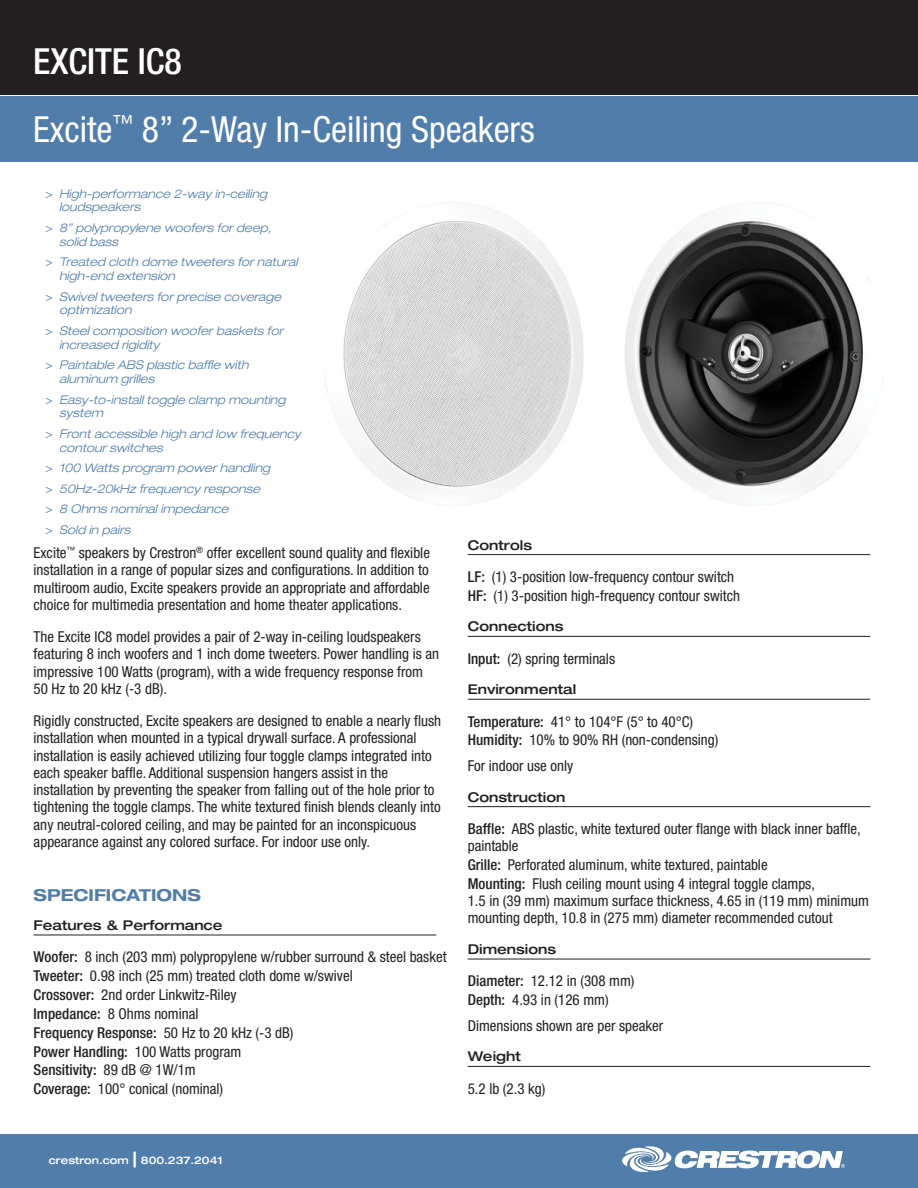
<style>
.page{position:relative;width:918px;height:1188px;background:#fff}
.page>*{position:absolute;margin:0;border:0;box-sizing:border-box;transform-origin:0 0}
.t1{font:condensed 36px "Helvetica Neue LT Std";color:#fff}
.t2{font:500 condensed 36px "Helvetica Neue LT Std";color:#fff}
.SPECIFICATIONS_title{font:700 expanded 16.5px "Helvetica Neue LT Std";color:#517daa}
.spec_description{font:condensed 15px/17.2px "Helvetica Neue LT Std";color:#231f20}
.spec_description-2{font:500 condensed 15px "Helvetica Neue LT Std";color:#231f20}
.spec_header{font:500 expanded 13.5px "Helvetica Neue LT Std";color:#231f20}
.key_features{font:italic 300 expanded 12px/13.8px "Helvetica Neue LT Std";color:#517daa}
.t3{font:500 expanded 10.5px "Helvetica Neue LT Std";color:#fff}
.s1{font-weight:400;font-style:normal;font-stretch:condensed}
.s2{font-weight:500}
.s3{font-weight:400}
.s4{font-size:21px}
</style>
<div class="page">
<div style="left:0;top:0;width:918px;height:94px;background:#231f20"></div>
<div style="left:0;top:96px;width:918px;height:65px;background:#517daa"></div>
<div style="left:0;top:1134px;width:918px;height:54px;background:#517daa"></div>
<svg style="left:622px;top:1146px;width:223px;height:26px"></svg>
<img style="left:325px;top:202px;width:538px;height:304px">
<hr style="left:34px;top:935px;width:402px;height:1px;background:#231f20">
<hr style="left:468px;top:554px;width:402px;height:1px;background:#231f20">
<hr style="left:468px;top:636px;width:402px;height:1px;background:#231f20">
<hr style="left:468px;top:699px;width:402px;height:1px;background:#231f20">
<hr style="left:468px;top:806px;width:402px;height:1px;background:#231f20">
<hr style="left:468px;top:959px;width:402px;height:1px;background:#231f20">
<hr style="left:468px;top:1066px;width:402px;height:1px;background:#231f20">
<p class="t2" style="left:33px;top:40px;width:150px">EXCITE IC8</p>
<p class="t1" style="left:33px;top:108px;width:503px">Excite<sup>™</sup> 8” 2-Way In-Ceiling Speakers</p>
<p class="key_features" style="left:59px;top:187px;width:210px;text-indent:-14px"><span class="s1">&gt;</span> High-performance 2-way in-ceiling loudspeakers</p>
<p class="key_features" style="left:59px;top:221px;width:214px;text-indent:-14px"><span class="s1">&gt;</span> 8” polypropylene woofers for deep, solid bass</p>
<p class="key_features" style="left:59px;top:255px;width:240px;text-indent:-14px"><span class="s1">&gt;</span> Treated cloth dome tweeters for natural high-end extension</p>
<p class="key_features" style="left:59px;top:290px;width:224px;text-indent:-14px"><span class="s1">&gt;</span> Swivel tweeters for precise coverage optimization</p>
<p class="key_features" style="left:59px;top:324px;width:226px;text-indent:-14px"><span class="s1">&gt;</span> Steel composition woofer baskets for increased rigidity</p>
<p class="key_features" style="left:59px;top:358px;width:191px;text-indent:-14px"><span class="s1">&gt;</span> Paintable ABS plastic baffle with aluminum grilles</p>
<p class="key_features" style="left:59px;top:393px;width:228px;text-indent:-14px"><span class="s1">&gt;</span> Easy-to-install toggle clamp mounting system</p>
<p class="key_features" style="left:59px;top:427px;width:243px;text-indent:-14px"><span class="s1">&gt;</span> Front accessible high and low frequency contour switches</p>
<p class="key_features" style="left:46px;top:461px;width:226px"><span class="s1">&gt;</span> 100 Watts program power handling</p>
<p class="key_features" style="left:46px;top:482px;width:216px"><span class="s1">&gt;</span> 50Hz-20kHz frequency response</p>
<p class="key_features" style="left:46px;top:503px;width:184px"><span class="s1">&gt;</span> 8 Ohms nominal impedance</p>
<p class="key_features" style="left:46px;top:523px;width:86px"><span class="s1">&gt;</span> Sold in pairs</p>
<p class="spec_description" style="left:34px;top:544px;width:398px;text-align:justify">Excite<sup>™</sup> speakers by Crestron<sup>®</sup> offer excellent sound quality and flexible installation in a range of popular sizes and configurations. In addition to multiroom audio, Excite speakers provide an appropriate and affordable choice for multimedia presentation and home theater applications.</p>
<p class="spec_description" style="left:34px;top:628px;width:407px">The Excite IC8 model provides a pair of 2-way in-ceiling loudspeakers featuring 8 inch woofers and 1 inch dome tweeters. Power handling is an impressive 100 Watts (program), with a wide frequency response from 50 Hz to 20 kHz (-3 dB).</p>
<p class="spec_description" style="left:34px;top:712px;width:409px">Rigidly constructed, Excite speakers are designed to enable a nearly flush installation when mounted in a typical drywall surface. A professional installation is easily achieved utilizing four toggle clamps integrated into each speaker baffle. Additional suspension hangers assist in the installation by preventing the speaker from falling out of the hole prior to tightening the toggle clamps. The white textured finish blends cleanly into any neutral-colored ceiling, and may be painted for an inconspicuous appearance against any colored surface. For indoor use only.</p>
<p class="SPECIFICATIONS_title" style="left:34px;top:885px;width:169px">SPECIFICATIONS</p>
<p class="spec_header" style="left:34px;top:917px;width:191px">Features &amp; Performance</p>
<p class="spec_description" style="left:34px;top:948px;width:415px"><span class="s2">Woofer:</span> 8 inch (203 mm) polypropylene w/rubber surround &amp; steel basket</p>
<p class="spec_description" style="left:34px;top:967px;width:321px"><span class="s2">Tweeter:</span> 0.98 inch (25 mm) treated cloth dome w/swivel</p>
<p class="spec_description" style="left:34px;top:986px;width:204px"><span class="s2">Crossover:</span> 2nd order Linkwitz-Riley</p>
<p class="spec_description" style="left:34px;top:1005px;width:166px"><span class="s2">Impedance:</span> 8 Ohms nominal</p>
<p class="spec_description-2" style="left:34px;top:1023px;width:261px">Frequency Response: <span class="s3">50 Hz to 20 kHz (-3 dB)</span></p>
<p class="spec_description" style="left:34px;top:1043px;width:209px"><span class="s2">Power Handling:</span> 100 Watts program</p>
<p class="spec_description-2" style="left:34px;top:1061px;width:164px">Sensitivity: <span class="s3">89 dB @ 1W/1m</span></p>
<p class="spec_description" style="left:34px;top:1080px;width:191px"><span class="s2">Coverage:</span> 100° conical (nominal)</p>
<p class="spec_header" style="left:468px;top:536px;width:66px">Controls</p>
<p class="spec_description" style="left:468px;top:568px;width:268px"><span class="s2">LF:</span> (1) 3-position low-frequency contour switch</p>
<p class="spec_description" style="left:468px;top:587px;width:274px"><span class="s2">HF:</span> (1) 3-position high-frequency contour switch</p>
<p class="spec_header" style="left:468px;top:618px;width:97px">Connections</p>
<p class="spec_description" style="left:468px;top:650px;width:149px"><span class="s2">Input:</span> (2) spring terminals</p>
<p class="spec_header" style="left:468px;top:681px;width:110px">Environmental</p>
<p class="spec_description" style="left:468px;top:713px;width:227px"><span class="s2">Temperature:</span> 41° to 104°F (5° to 40°C)</p>
<p class="spec_description" style="left:468px;top:731px;width:252px"><span class="s2">Humidity:</span> 10% to 90% RH (non-condensing)</p>
<p class="spec_description" style="left:468px;top:757px;width:107px">For indoor use only</p>
<p class="spec_header" style="left:468px;top:788px;width:99px">Construction</p>
<p class="spec_description" style="left:468px;top:820px;width:395px"><span class="s2">Baffle:</span> ABS plastic, white textured outer flange with black inner baffle, paintable</p>
<p class="spec_description" style="left:468px;top:856px;width:301px"><span class="s2">Grille:</span> Perforated aluminum, white textured, paintable</p>
<p class="spec_description" style="left:468px;top:875px;width:403px"><span class="s2">Mounting:</span> Flush ceiling mount using 4 integral toggle clamps,<br>1.5 in (39 mm) maximum surface thickness, 4.65 in (119 mm) minimum mounting depth, 10.8 in (275 mm) diameter recommended cutout</p>
<p class="spec_header" style="left:468px;top:941px;width:90px">Dimensions</p>
<p class="spec_description" style="left:468px;top:972px;width:168px"><span class="s2">Diameter:</span> 12.12 in (308 mm)</p>
<p class="spec_description" style="left:468px;top:991px;width:142px"><span class="s2">Depth:</span> 4.93 in (126 mm)</p>
<p class="spec_description" style="left:468px;top:1017px;width:197px">Dimensions shown are per speaker</p>
<p class="spec_header" style="left:468px;top:1048px;width:55px">Weight</p>
<p class="spec_description" style="left:468px;top:1080px;width:79px">5.2 lb (2.3 kg)</p>
<p class="t3" style="left:49px;top:1153px;width:175px">crestron.com <span class="s4">|</span> 800.237.2041</p>
</div>
